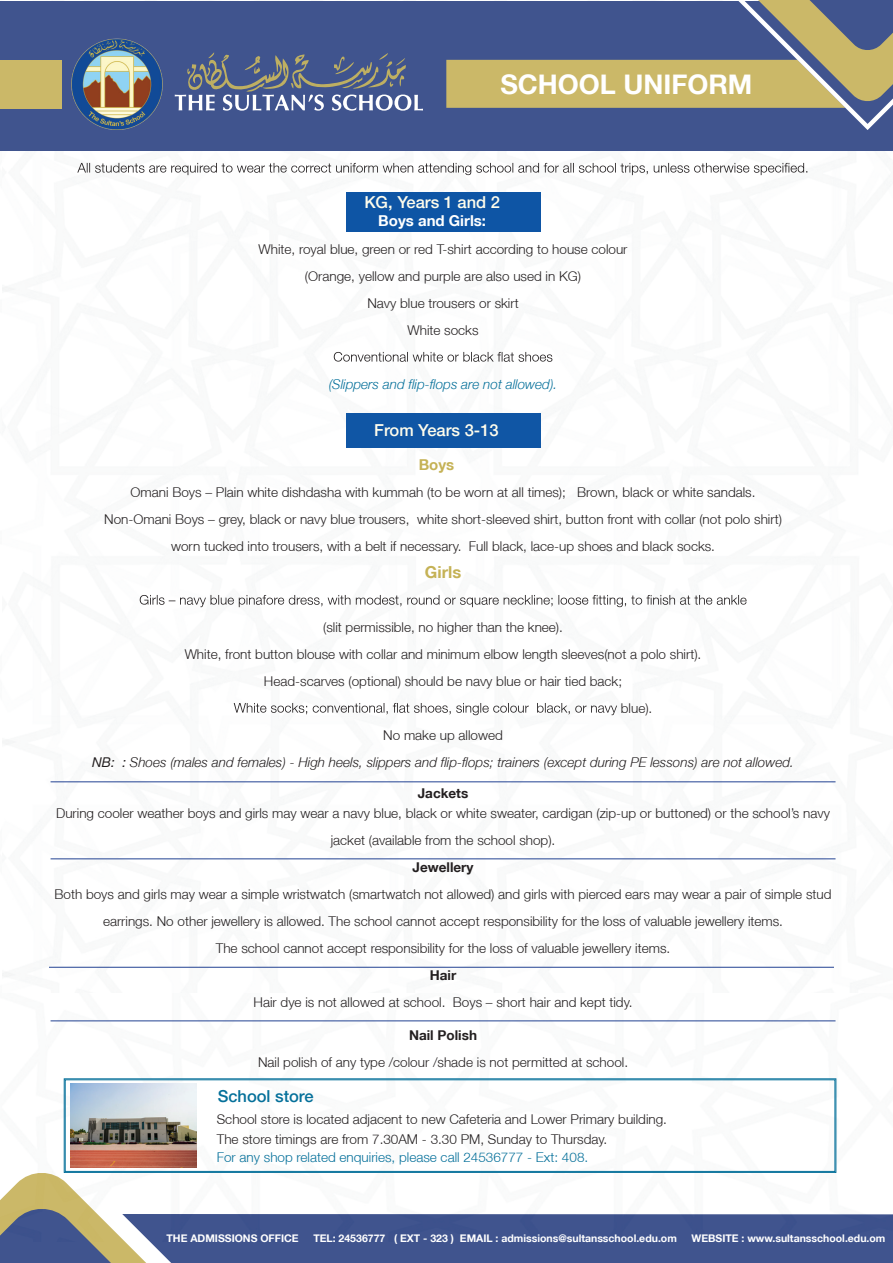
<style>
.page{position:relative;width:893px;height:1263px;background:#fff}
.page>*{position:absolute;margin:0;border:0;box-sizing:border-box;transform-origin:0 0}
.t1{font:700 27px "Helvetica Neue LT";color:#fff}
.t2{font:500 16.5px "Helvetica Neue LT";color:#fffdec}
.t3{font:500 16.5px "Helvetica Neue LT";color:#05709a}
.t4{font:700 16.5px "Helvetica Neue LT";color:#c5b256}
.t5{font:700 15px "Helvetica Neue LT";color:#fff}
.t6{font:700 15px "Helvetica Neue LT";color:#c5b256}
.t7{font:300 13.5px/27px "Helvetica Neue LT";color:#231f20;text-align:center}
.t8{font:italic 300 13.5px "Helvetica Neue LT";color:#231f20}
.t9{font:300 13.5px "Helvetica Neue LT";color:#05709a}
.t10{font:italic 300 13.5px "Helvetica Neue LT";color:#05709a}
.t11{font:700 13.5px "Helvetica Neue LT";color:#231f20}
.t12{font:700 10.5px "Helvetica Neue LT";color:#fff}
.s1{font-weight:400}
</style>
<div class="page">
<div style="left:0;top:1242px;width:893px;height:21px;background:#40548e"></div>
<img style="left:0;top:1px;width:893px;height:1241px">
<div style="left:1px;top:1px;width:892px;height:150px;background:#40548e"></div>
<div style="left:0;top:60px;width:62px;height:48px;background:#cbb868"></div>
<svg style="left:446px;top:1px;width:447px;height:129px"></svg>
<svg style="left:175px;top:52px;width:248px;height:59px"></svg>
<svg style="left:77px;top:163px;width:730px;height:12px"></svg>
<svg style="left:334px;top:352px;width:218px;height:10px"></svg>
<svg style="left:140px;top:595px;width:607px;height:12px"></svg>
<svg style="left:234px;top:703px;width:383px;height:12px"></svg>
<svg style="left:63px;top:1078px;width:774px;height:95px"></svg>
<div style="left:346px;top:192px;width:194px;height:39px;background:#0e55a5"></div>
<div style="left:346px;top:413px;width:194px;height:35px;background:#1056a5"></div>
<hr style="left:51px;top:781px;width:784px;height:1px;background:#224292">
<hr style="left:49px;top:967px;width:785px;height:1px;background:#224292">
<img style="left:70px;top:1083px;width:127px;height:85px">
<hr style="left:51px;top:858px;width:784px;height:1px;background:#224292">
<hr style="left:51px;top:1020px;width:784px;height:1px;background:#224292">
<img style="left:61px;top:38px;width:111px;height:117px">
<h1 class="t1" style="left:500px;top:68px;width:254px">SCHOOL UNIFORM</h1>
<p class="t2" style="left:364px;top:192px;width:137px">KG, Years 1 and 2</p>
<p class="t5" style="left:378px;top:211px;width:109px">Boys and Girls:</p>
<p class="t7" style="left:259px;top:235px;width:370px">White, royal blue, green or red T-shirt according to house colour (Orange, yellow and purple are also used in KG)<br>Navy blue trousers or skirt<br>White socks</p>
<p class="t10" style="left:329px;top:376px;width:230px">(Slippers and flip-flops are not allowed).</p>
<p class="t2" style="left:374px;top:420px;width:126px">From Years 3-13</p>
<p class="t6" style="left:419px;top:456px;width:37px">Boys</p>
<p class="t7" style="left:104px;top:478px;width:679px">Omani Boys – Plain white dishdasha with kummah (to be worn at all times); Brown, black or white sandals.<br>Non-Omani Boys – grey, black or navy blue trousers, white short-sleeved shirt, button front with collar (not polo shirt) worn tucked into trousers, with a belt if necessary. Full black, lace-up shoes and black socks.</p>
<p class="t4" style="left:425px;top:561px;width:38px">Girls</p>
<p class="t7" style="left:323px;top:613px;width:241px">(slit permissible, no higher than the knee).</p>
<p class="t7" style="left:185px;top:640px;width:518px">White, front button blouse with collar and minimum elbow length sleeves(not a polo shirt).</p>
<p class="t7" style="left:264px;top:667px;width:360px">Head-scarves (optional) should be navy blue or hair tied back;</p>
<p class="t7" style="left:621px;top:694px;width:33px">blue).</p>
<p class="t7" style="left:383px;top:721px;width:121px">No make up allowed</p>
<p class="t8" style="left:92px;top:754px;width:703px"><span class="s1">NB: :</span> Shoes (males and females) - High heels, slippers and flip-flops; trainers (except during PE lessons) are not allowed.</p>
<p class="t11" style="left:418px;top:785px;width:52px">Jackets</p>
<p class="t7" style="left:56px;top:799px;width:775px">During cooler weather boys and girls may wear a navy blue, black or white sweater, cardigan (zip-up or buttoned) or the school’s navy jacket (available from the school shop).</p>
<p class="t11" style="left:413px;top:858px;width:62px">Jewellery</p>
<p class="t7" style="left:55px;top:880px;width:778px">Both boys and girls may wear a simple wristwatch (smartwatch not allowed) and girls with pierced ears may wear a pair of simple stud earrings. No other jewellery is allowed. The school cannot accept responsibility for the loss of valuable jewellery items.<br>The school cannot accept responsibility for the loss of valuable jewellery items.</p>
<p class="t11" style="left:430px;top:966px;width:28px">Hair</p>
<p class="t7" style="left:254px;top:988px;width:380px">Hair dye is not allowed at school. Boys – short hair and kept tidy.</p>
<p class="t11" style="left:409px;top:1026px;width:69px">Nail Polish</p>
<p class="t7" style="left:258px;top:1048px;width:372px">Nail polish of any type /colour /shade is not permitted at school.</p>
<p class="t3" style="left:218px;top:1086px;width:97px">School store</p>
<p class="t7" style="left:217px;top:1109px;width:452px;line-height:19.5px;text-align:left">School store is located adjacent to new Cafeteria and Lower Primary building.<br>The store timings are from 7.30AM - 3.30 PM, Sunday to Thursday.</p>
<p class="t9" style="left:217px;top:1149px;width:373px">For any shop related enquiries, please call 24536777 - Ext: 408.</p>
<p class="t12" style="left:167px;top:1231px;width:134px">THE ADMISSIONS OFFICE</p>
<p class="t12" style="left:313px;top:1231px;width:365px">TEL: 24536777 ( EXT - 323 ) EMAIL : admissions@sultansschool.edu.om</p>
<p class="t12" style="left:691px;top:1231px;width:195px">WEBSITE : www.sultansschool.edu.om</p>
</div>
